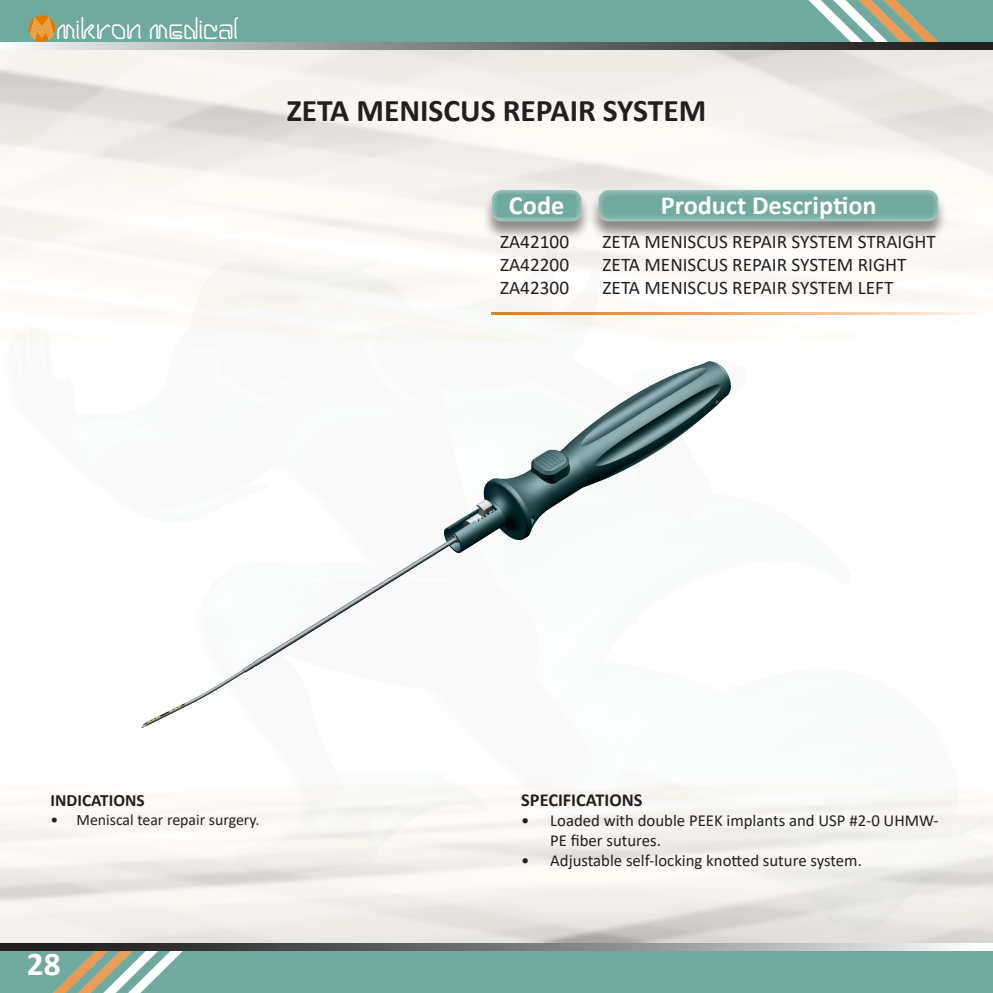
<style>
.page{position:relative;width:993px;height:993px;background:#fff}
.page>*{position:absolute;margin:0;border:0;box-sizing:border-box;transform-origin:0 0}
.t1{font:700 33.25px "Calibri";color:#fff}
.t2{font:700 31.5px "Calibri";color:#231f20}
.t3{font:29.4px "Hairpin";color:#fff}
.t4{font:700 26.25px "Calibri";color:#fff}
.t5{font:19.25px "Calibri";color:#231f20}
.t6{font:700 18.2px "Calibri";color:#231f20}
.t7{font:700 17.32px "Calibri";color:#231f20}
.t8{font:16.8px/20.1px "Calibri";color:#231f20}
.t9{font:15.75px "Calibri";color:#231f20}
</style>
<div class="page">
<div style="left:0;top:0;width:992px;height:50px;background:#70a99e"></div>
<img style="left:808px;top:0;width:92px;height:4px">
<img style="left:0;top:4px;width:992px;height:988px">
<svg style="left:0;top:943px;width:992px;height:6px"></svg>
<div style="left:481px;top:190px;width:109px;height:50px;background:#231f20;opacity:.5"></div>
<div style="left:491px;top:187px;width:92px;height:35px;background:#fff;opacity:.75"></div>
<div style="left:497px;top:194px;width:78px;height:22px;background:#70a99e"></div>
<div style="left:588px;top:190px;width:359px;height:50px;background:#231f20;opacity:.5"></div>
<div style="left:596px;top:187px;width:343px;height:35px;background:#fff;opacity:.75"></div>
<img style="left:142px;top:362px;width:588px;height:365px">
<svg style="left:491px;top:313px;width:497px;height:1px"></svg>
<h3 class="t3" style="left:56px;top:14px;width:183px">mikron medical</h3>
<p class="t2" style="left:286px;top:88px;width:421px">ZETA MENISCUS REPAIR SYSTEM</p>
<p class="t4" style="left:509px;top:187px;width:57px">Code</p>
<p class="t4" style="left:660px;top:187px;width:217px">Product Description</p>
<p class="t5" style="left:602px;top:228px;width:334px">ZETA MENISCUS REPAIR SYSTEM STRAIGHT</p>
<p class="t5" style="left:602px;top:251px;width:305px">ZETA MENISCUS REPAIR SYSTEM RIGHT</p>
<p class="t5" style="left:602px;top:274px;width:292px">ZETA MENISCUS REPAIR SYSTEM LEFT</p>
<p class="t5" style="left:500px;top:228px;width:70px">ZA42100</p>
<p class="t5" style="left:500px;top:251px;width:70px">ZA42200</p>
<p class="t5" style="left:500px;top:274px;width:70px">ZA42300</p>
<p class="t7" style="left:51px;top:787px;width:96px">INDICATIONS</p>
<p class="t9" style="left:51px;top:808px;width:210px">• Meniscal tear repair surgery.</p>
<h1 class="t1" style="left:27px;top:940px;width:35px">28</h1>
<p class="t6" style="left:521px;top:786px;width:123px">SPECIFICATIONS</p>
<p class="t8" style="left:550px;top:809px;width:390px;text-indent:-29px">• Loaded with double PEEK implants and USP #2-0 UHMW-<br>PE fiber sutures.</p>
<p class="t8" style="left:521px;top:849px;width:342px">• Adjustable self-locking knotted suture system.</p>
</div>
